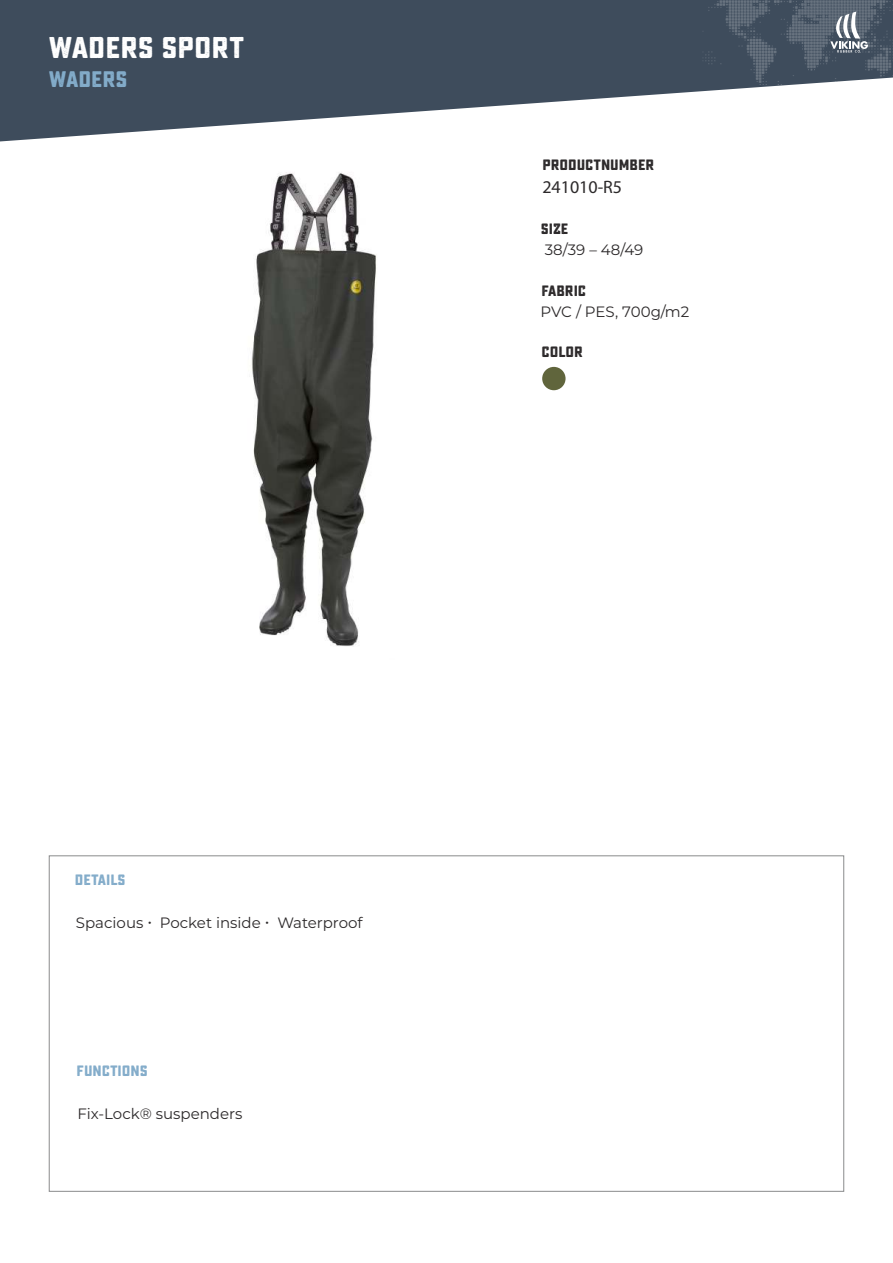
<style>
.page{position:relative;width:893px;height:1263px;background:#fff}
.page>*{position:absolute;margin:0;border:0;box-sizing:border-box;transform-origin:0 0}
.t1{font:30px "Sucrose Bold One";color:#fff}
.t2{font:22.5px "Sucrose Bold One";color:#83acca}
.t3{font:18px "Myriad Pro";color:#2c292a}
.t4{font:15px "Montserrat";color:#2c292a}
.t5{font:15px "Sucrose Bold One";color:#2c292a}
.t6{font:15px "Sucrose Bold One";color:#83acca}
</style>
<div class="page">
<svg style="left:0;top:0;width:746px;height:141px;fill:#3e4c5c"></svg>
<img style="left:702px;top:0;width:191px;height:88px">
<svg style="left:830px;top:11px;width:38px;height:42px"></svg>
<div style="left:542px;top:367px;width:24px;height:23px;background:#60653c;border-radius:50%"></div>
<img style="left:251px;top:172px;width:126px;height:474px">
<h1 class="t1" style="left:49px;top:30px;width:197px">WADERS SPORT</h1>
<h2 class="t2" style="left:49px;top:66px;width:80px">WADERS</h2>
<p class="t5" style="left:542px;top:156px;width:113px">PRODUCTNUMBER</p>
<p class="t3" style="left:542px;top:176px;width:81px">241010-R5</p>
<p class="t5" style="left:541px;top:220px;width:29px">SIZE</p>
<p class="t4" style="left:545px;top:242px;width:100px">38/39 – 48/49</p>
<p class="t5" style="left:541px;top:282px;width:46px">FABRIC</p>
<p class="t4" style="left:541px;top:305px;width:150px">PVC / PES, 700g/m2</p>
<p class="t5" style="left:541px;top:343px;width:43px">COLOR</p>
<p class="t6" style="left:75px;top:871px;width:52px">DETAILS</p>
<p class="t4" style="left:76px;top:916px;width:288px">Spacious • Pocket inside • Waterproof</p>
<p class="t6" style="left:77px;top:1062px;width:73px">FUNCTIONS</p>
<p class="t4" style="left:77px;top:1106px;width:167px">Fix-Lock® suspenders</p>
</div>
